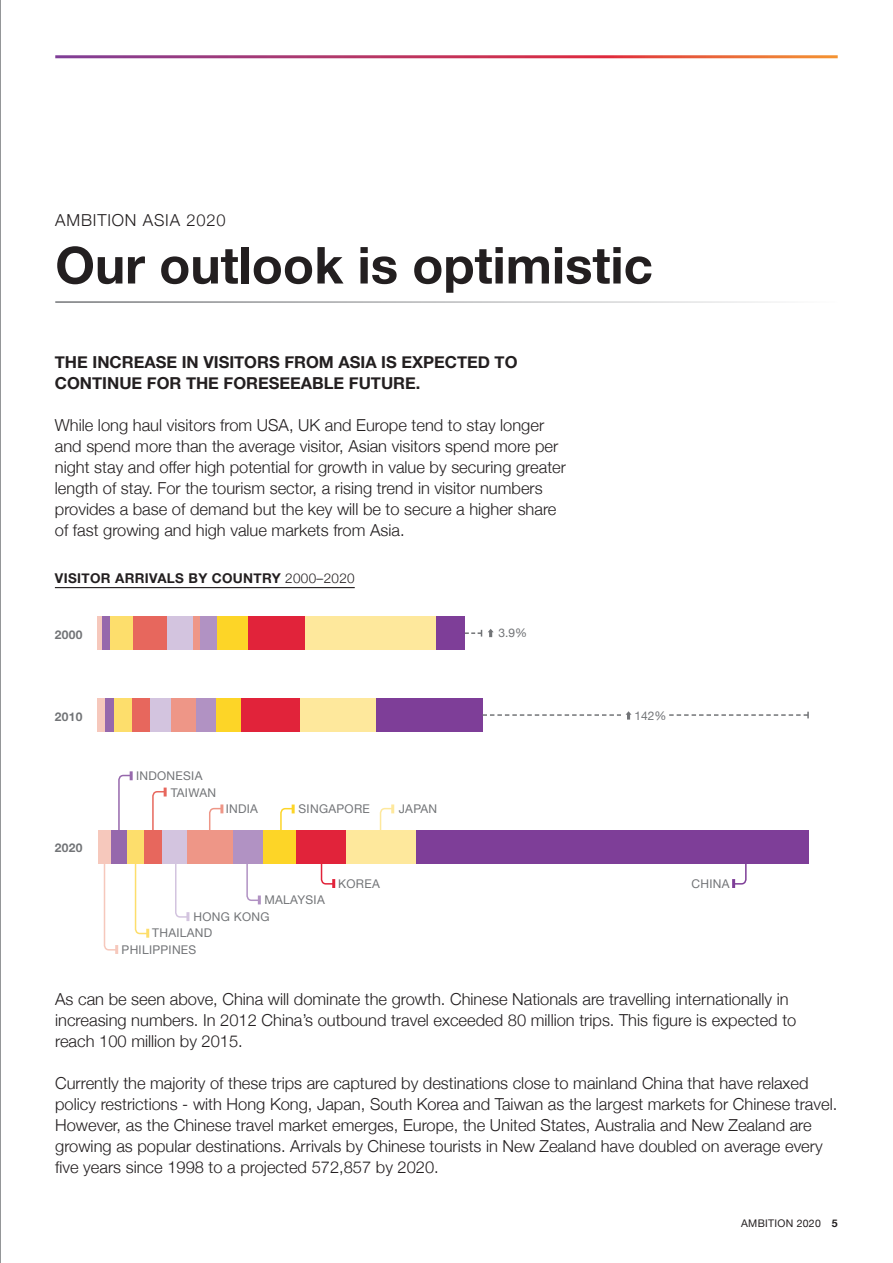
<style>
.page{position:relative;width:893px;height:1263px;background:#fff}
.page>*{position:absolute;margin:0;border:0;box-sizing:border-box;transform-origin:0 0}
.title_1_bold{font:700 51px "Helvetica Neue";color:#231f20}
.standfirst{font:300 16.5px/21px "Helvetica Neue";color:#231f20}
.standfirst-2{font:700 16.5px/21px "Helvetica Neue";color:#231f20}
.title_1_light{font:300 16.5px "Helvetica Neue";letter-spacing:.05em;color:#231f20}
.graph_title{font:700 13.5px "Helvetica Neue";letter-spacing:.025em;color:#231f20}
.body{font:12px "Helvetica Neue";letter-spacing:.025em;color:#727477}
.body-2{font:700 12px "Helvetica Neue";letter-spacing:.025em;color:#727477}
.t1{font:10.5px "Helvetica Neue";letter-spacing:.025em;color:#231f20}
.s1{font-weight:300}
.s2{font-weight:700}
</style>
<div class="page">
<hr style="left:0;top:0;width:1px;height:1263px;background:#727477">
<hr style="left:55px;top:301px;width:783px;height:2px;background:#727477">
<hr style="left:55px;top:587px;width:300px;height:1px;background:#231f20">
<div style="left:305px;top:617px;width:131px;height:33px;background:#fee89c"></div>
<div style="left:436px;top:617px;width:29px;height:33px;background:#7e3e98"></div>
<div style="left:167px;top:617px;width:26px;height:33px;background:#d3c4df"></div>
<div style="left:133px;top:617px;width:34px;height:33px;background:#e7675d"></div>
<div style="left:110px;top:617px;width:22px;height:33px;background:#fdde6c"></div>
<div style="left:102px;top:617px;width:8px;height:33px;background:#9668ac"></div>
<hr style="left:98px;top:617px;width:4px;height:33px;background:#f6c8bc">
<div style="left:247px;top:617px;width:58px;height:33px;background:#e1233a"></div>
<div style="left:217px;top:617px;width:30px;height:33px;background:#fdd527"></div>
<div style="left:200px;top:617px;width:17px;height:33px;background:#b192c3"></div>
<div style="left:193px;top:617px;width:6px;height:33px;background:#ee9687"></div>
<svg style="left:465px;top:630px;width:17px;height:6px"></svg>
<svg style="left:488px;top:629px;width:6px;height:8px"></svg>
<div style="left:376px;top:698px;width:106px;height:34px;background:#7e3e98"></div>
<div style="left:300px;top:698px;width:76px;height:34px;background:#fee89c"></div>
<div style="left:241px;top:698px;width:58px;height:34px;background:#e1233a"></div>
<div style="left:215px;top:698px;width:26px;height:34px;background:#fdd527"></div>
<div style="left:196px;top:698px;width:19px;height:34px;background:#b192c3"></div>
<div style="left:171px;top:698px;width:25px;height:34px;background:#ee9687"></div>
<div style="left:150px;top:698px;width:21px;height:34px;background:#d3c4df"></div>
<div style="left:132px;top:698px;width:18px;height:34px;background:#e7675d"></div>
<div style="left:113px;top:698px;width:18px;height:34px;background:#fdde6c"></div>
<div style="left:98px;top:698px;width:7px;height:34px;background:#f6c8bc"></div>
<div style="left:105px;top:698px;width:8px;height:34px;background:#9668ac"></div>
<svg style="left:482px;top:711px;width:327px;height:9px"></svg>
<svg style="left:320px;top:863px;width:15px;height:25px"></svg>
<svg style="left:732px;top:863px;width:15px;height:25px"></svg>
<svg style="left:174px;top:859px;width:15px;height:62px"></svg>
<svg style="left:246px;top:863px;width:15px;height:41px"></svg>
<svg style="left:379px;top:804px;width:15px;height:26px"></svg>
<svg style="left:209px;top:804px;width:14px;height:26px"></svg>
<svg style="left:280px;top:804px;width:15px;height:26px"></svg>
<div style="left:416px;top:830px;width:393px;height:33px;background:#7e3e98"></div>
<div style="left:346px;top:830px;width:69px;height:33px;background:#fee89c"></div>
<div style="left:296px;top:830px;width:50px;height:33px;background:#e1233a"></div>
<div style="left:262px;top:830px;width:34px;height:33px;background:#fdd527"></div>
<div style="left:233px;top:830px;width:29px;height:33px;background:#b192c3"></div>
<div style="left:188px;top:830px;width:45px;height:33px;background:#ee9687"></div>
<div style="left:161px;top:830px;width:26px;height:33px;background:#d3c4df"></div>
<div style="left:98px;top:830px;width:13px;height:33px;background:#f6c8bc"></div>
<svg style="left:103px;top:771px;width:64px;height:183px"></svg>
<p class="title_1_light" style="left:55px;top:210px;width:172px">AMBITION ASIA 2020</p>
<p class="title_1_bold" style="left:55px;top:234px;width:599px">Our outlook is optimistic</p>
<p class="standfirst-2" style="left:55px;top:352px;width:464px">THE INCREASE IN VISITORS FROM ASIA IS EXPECTED TO<br>CONTINUE FOR THE FORESEEABLE FUTURE.</p>
<p class="standfirst" style="left:55px;top:415px;width:513px">While long haul visitors from USA, UK and Europe tend to stay longer and spend more than the average visitor, Asian visitors spend more per night stay and offer high potential for growth in value by securing greater length of stay. For the tourism sector, a rising trend in visitor numbers provides a base of demand but the key will be to secure a higher share of fast growing and high value markets from Asia.</p>
<p class="graph_title" style="left:55px;top:570px;width:301px">VISITOR ARRIVALS BY COUNTRY <span class="s1">2000–2020</span></p>
<p class="body-2" style="left:55px;top:627px;width:29px">2000</p>
<p class="body" style="left:498px;top:626px;width:30px">3.9%</p>
<p class="body-2" style="left:55px;top:709px;width:29px">2010</p>
<p class="body-2" style="left:55px;top:840px;width:29px">2020</p>
<p class="body" style="left:136px;top:769px;width:68px">INDONESIA</p>
<p class="body" style="left:171px;top:785px;width:47px">TAIWAN</p>
<p class="body" style="left:226px;top:802px;width:34px">INDIA</p>
<p class="body" style="left:299px;top:802px;width:73px">SINGAPORE</p>
<p class="body" style="left:399px;top:802px;width:40px">JAPAN</p>
<p class="body" style="left:264px;top:893px;width:62px">MALAYSIA</p>
<p class="body" style="left:193px;top:910px;width:78px">HONG KONG</p>
<p class="body" style="left:152px;top:926px;width:62px">THAILAND</p>
<p class="body" style="left:122px;top:942px;width:76px">PHILIPPINES</p>
<p class="body" style="left:338px;top:876px;width:43px">KOREA</p>
<p class="body" style="left:635px;top:708px;width:34px">142%</p>
<p class="body" style="left:691px;top:876px;width:40px">CHINA</p>
<p class="standfirst" style="left:55px;top:988px;width:743px">As can be seen above, China will dominate the growth. Chinese Nationals are travelling internationally in increasing numbers. In 2012 China’s outbound travel exceeded 80 million trips. This figure is expected to reach 100 million by 2015.</p>
<p class="standfirst" style="left:55px;top:1072px;width:784px">Currently the majority of these trips are captured by destinations close to mainland China that have relaxed policy restrictions - with Hong Kong, Japan, South Korea and Taiwan as the largest markets for Chinese travel.<br>However, as the Chinese travel market emerges, Europe, the United States, Australia and New Zealand are growing as popular destinations. Arrivals by Chinese tourists in New Zealand have doubled on average every five years since 1998 to a projected 572,857 by 2020.</p>
<p class="t1" style="left:741px;top:1217px;width:98px">AMBITION 2020 <span class="s2">5</span></p>
</div>
